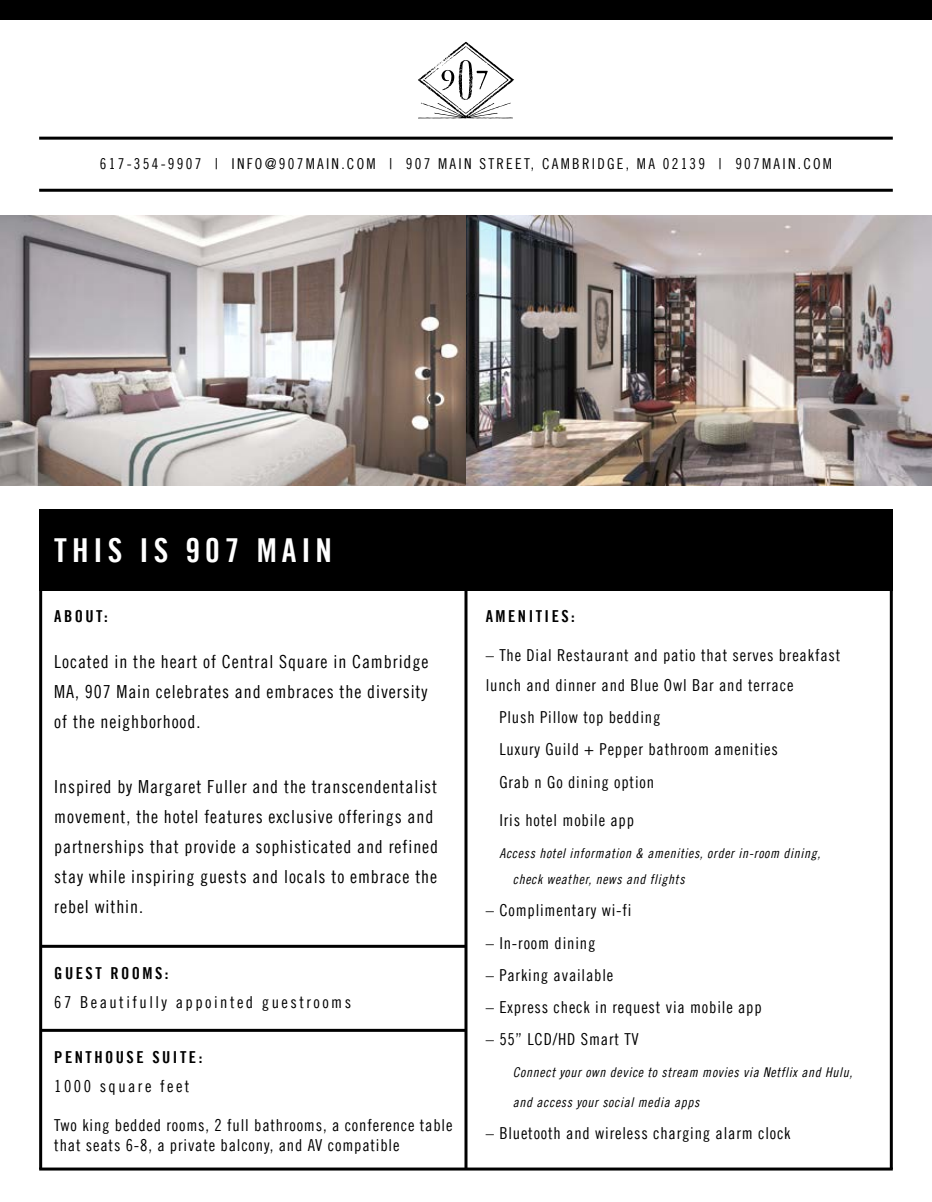
<style>
.page{position:relative;width:932px;height:1202px;background:#fff}
.page>*{position:absolute;margin:0;border:0;box-sizing:border-box;transform-origin:0 0}
.t1{font:33px "Trade Gothic LT Bold Cond Twenty";letter-spacing:.15em;color:#fff}
.t2{font:18px/30px "Trade Gothic LT Cond Eighteen";letter-spacing:.05em;color:#000;text-align:justify}
.t3{font:16.5px/32.1px "Trade Gothic LT Cond Eighteen";letter-spacing:.05em;color:#000}
.t4{font:16.5px "Trade Gothic LT Cond Eighteen";letter-spacing:.15em;color:#000}
.t5{font:16.5px "Trade Gothic LT Bold Cond Twenty";letter-spacing:.15em;color:#000}
.t6{font:15px "Trade Gothic LT Cond Eighteen";letter-spacing:.15em;color:#000}
.t7{font:13.5px/26.4px "Trade Gothic LT Cond Eighteen Obl";letter-spacing:.05em;color:#000}
</style>
<div class="page">
<hr style="left:39px;top:137px;width:853px;height:3px;background:#000">
<hr style="left:39px;top:189px;width:853px;height:3px;background:#000">
<img style="left:0;top:216px;width:466px;height:270px">
<img style="left:466px;top:216px;width:466px;height:270px">
<div style="left:0;top:0;width:932px;height:19px;background:#000"></div>
<svg style="left:418px;top:42px;width:96px;height:77px"></svg>
<div style="left:39px;top:509px;width:853px;height:81px;background:#000"></div>
<hr style="left:39px;top:590px;width:3px;height:579px;background:#000">
<hr style="left:889px;top:590px;width:3px;height:579px;background:#000">
<hr style="left:464px;top:590px;width:3px;height:579px;background:#000">
<hr style="left:41px;top:1028px;width:425px;height:3px;background:#000">
<hr style="left:39px;top:1167px;width:853px;height:3px;background:#000">
<hr style="left:41px;top:944px;width:425px;height:3px;background:#000">
<p class="t6" style="left:100px;top:154px;width:733px">617-354-9907 | INFO@907MAIN.COM | 907 MAIN STREET, CAMBRIDGE, MA 02139 | 907MAIN.COM</p>
<h1 class="t1" style="left:54px;top:530px;width:279px">THIS IS 907 MAIN</h1>
<p class="t5" style="left:54px;top:606px;width:55px">ABOUT:</p>
<p class="t2" style="left:54px;top:646px;width:375px">Located in the heart of Central Square in Cambridge MA, 907 Main celebrates and embraces the diversity of the neighborhood.</p>
<p class="t2" style="left:54px;top:771px;width:385px;text-align:left">Inspired by Margaret Fuller and the transcendentalist movement, the hotel features exclusive offerings and partnerships that provide a sophisticated and refined stay while inspiring guests and locals to embrace the rebel within.</p>
<p class="t5" style="left:54px;top:963px;width:116px">GUEST ROOMS:</p>
<p class="t4" style="left:54px;top:992px;width:298px">67 Beautifully appointed guestrooms</p>
<p class="t5" style="left:54px;top:1047px;width:150px">PENTHOUSE SUITE:</p>
<p class="t4" style="left:54px;top:1076px;width:137px">1000 square feet</p>
<p class="t3" style="left:54px;top:1115px;width:399px;line-height:19.8px">Two king bedded rooms, 2 full bathrooms, a conference table that seats 6-8, a private balcony, and AV compatible</p>
<p class="t5" style="left:486px;top:606px;width:91px">AMENITIES:</p>
<p class="t3" style="left:486px;top:640px;width:356px;line-height:30px">– The Dial Restaurant and patio that serves breakfast lunch and dinner and Blue Owl Bar and terrace</p>
<p class="t3" style="left:499px;top:701px;width:280px">Plush Pillow top bedding<br>Luxury Guild + Pepper bathroom amenities<br>Grab n Go dining option</p>
<p class="t3" style="left:499px;top:803px;width:136px">Iris hotel mobile app</p>
<p class="t7" style="left:513px;top:839px;width:309px;text-indent:-13px">Access hotel information &amp; amenities, order in-room dining, check weather, news and flights</p>
<p class="t3" style="left:486px;top:894px;width:147px">– Complimentary wi-fi</p>
<p class="t3" style="left:486px;top:926px;width:111px">– In-room dining</p>
<p class="t3" style="left:486px;top:958px;width:129px">– Parking available</p>
<p class="t3" style="left:486px;top:990px;width:277px">– Express check in request via mobile app</p>
<p class="t3" style="left:486px;top:1022px;width:155px">– 55” LCD/HD Smart TV</p>
<p class="t7" style="left:513px;top:1059px;width:341px">Connect your own device to stream movies via Netflix and Hulu,</p>
<p class="t7" style="left:513px;top:1089px;width:188px">and access your social media apps</p>
<p class="t3" style="left:486px;top:1117px;width:306px">– Bluetooth and wireless charging alarm clock</p>
</div>
